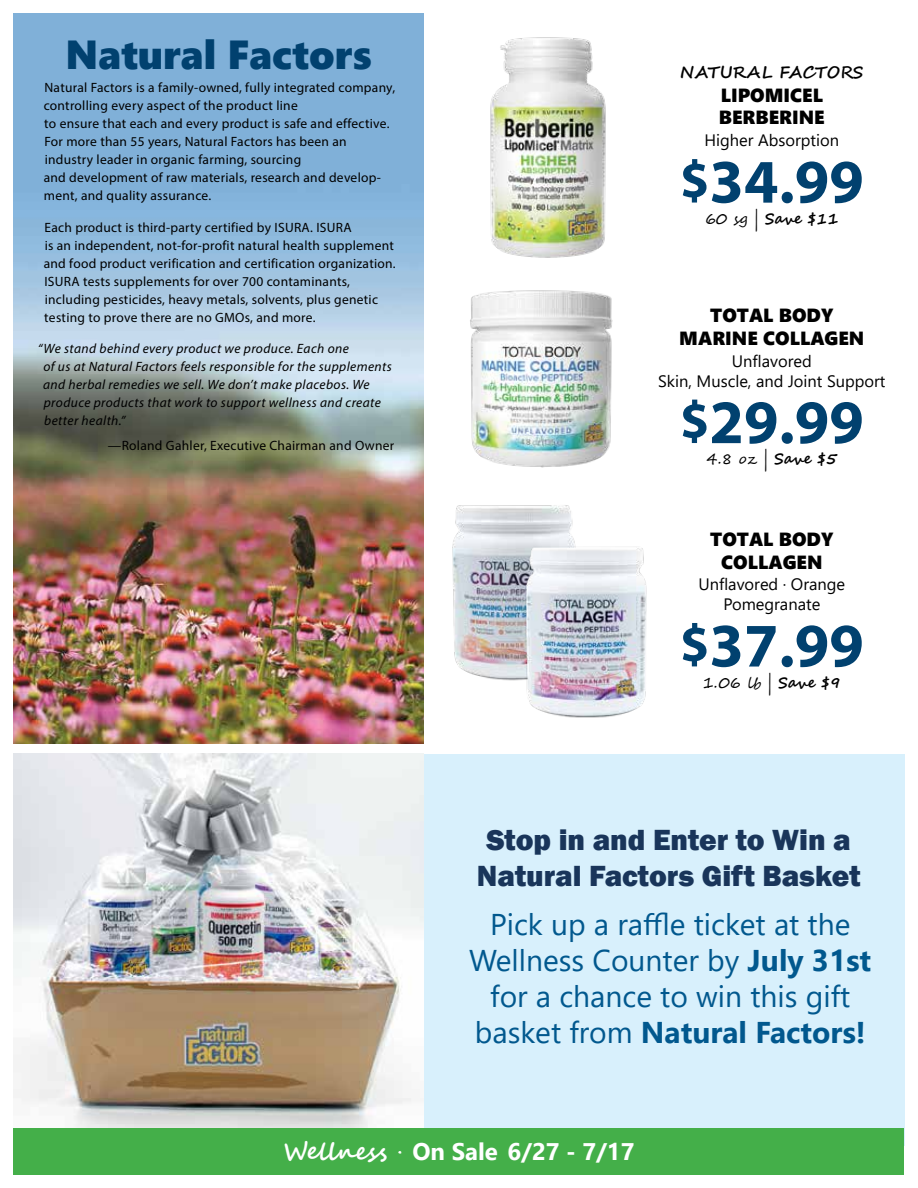
<style>
.page{position:relative;width:918px;height:1188px;background:#fff}
.page>*{position:absolute;margin:0;border:0;box-sizing:border-box;transform-origin:0 0}
.t1{font:700 62.25px "Myriad Pro";color:#01416f}
.t2{font:40.5px "Segoe UI Black";color:#01416f}
.t3{font:30px/36px "Segoe UI";color:#01588e;text-align:center}
.t4{font:800 30px/36px "Franklin Gothic";color:#19355a;text-align:center}
.t5{font:700 24px "Segoe UI";color:#fff}
.t6{font:19.05px/22.8px "Segoe UI Black";color:#000;text-align:center}
.t7{font:16.5px/19.8px "Segoe UI";color:#000;text-align:center}
.t8{font:700 16.5px "Segoe Script";color:#000}
.t9{font:15.3px "Segoe Script";color:#000}
.t10{font:700 15.3px "Segoe Script";color:#000}
.t11{font:13.5px/18px "Myriad Pro";letter-spacing:.02em;color:#000}
.t12{font:italic 13.5px/18px "Myriad Pro";letter-spacing:.03em;color:#000}
.s1{font-size:53.25px}
.s2{font-weight:400}
.s3{font-weight:700}
.s4{font-family:"Segoe Script"}
.s5{font-family:"Segoe Script";font-weight:400}
</style>
<div class="page">
<div style="left:424px;top:754px;width:480px;height:392px;background:#d8f0fc"></div>
<img style="left:14px;top:754px;width:410px;height:374px">
<img style="left:14px;top:14px;width:410px;height:730px">
<div style="left:14px;top:1128px;width:890px;height:46px;background:#44af49"></div>
<img style="left:470px;top:290px;width:143px;height:178px">
<img style="left:452px;top:505px;width:121px;height:176px">
<img style="left:490px;top:37px;width:116px;height:221px">
<img style="left:515px;top:534px;width:132px;height:184px">
<h2 class="t2" style="left:65px;top:25px;width:308px">Natural Factors</h2>
<p class="t11" style="left:44px;top:79px;width:353px">Natural Factors is a family-owned, fully integrated company, controlling every aspect of the product line<br>to ensure that each and every product is safe and effective.<br>For more than 55 years, Natural Factors has been an industry leader in organic farming, sourcing<br>and development of raw materials, research and develop&shy;ment, and quality assurance.</p>
<p class="t11" style="left:44px;top:218px;width:354px">Each product is third-party certified by ISURA. ISURA<br>is an independent, not-for-profit natural health supplement and food product verification and certification organization.<br>ISURA tests supplements for over 700 contaminants, including pesticides, heavy metals, solvents, plus genetic testing to prove there are no GMOs, and more.</p>
<p class="t12" style="left:43px;top:340px;width:350px;text-indent:-5px">“We stand behind every product we produce. Each one<br>of us at Natural Factors feels responsible for the supplements and herbal remedies we sell. We don’t make placebos. We produce products that work to support wellness and create better health.”</p>
<p class="t11" style="left:108px;top:436px;width:288px">—Roland Gahler, Executive Chairman and Owner</p>
<p class="t8" style="left:680px;top:59px;width:185px">NATURAL FACTORS</p>
<h3 class="t6" style="left:719px;top:82px;width:107px;text-align:left">LIPOMICEL<br>BERBERINE</h3>
<p class="t7" style="left:705px;top:129px;width:136px">Higher Absorption</p>
<h1 class="t1" style="left:680px;top:141px;width:185px"><span class="s1">$</span>34.99</h1>
<p class="t10" style="left:705px;top:206px;width:135px"><span class="s2">60 sg |</span> Save $11</p>
<h3 class="t6" style="left:679px;top:303px;width:187px">TOTAL BODY<br>MARINE COLLAGEN</h3>
<p class="t7" style="left:658px;top:350px;width:229px">Unflavored<br>Skin, Muscle, and Joint Support</p>
<h1 class="t1" style="left:680px;top:382px;width:185px"><span class="s1">$</span>29.99</h1>
<p class="t9" style="left:707px;top:447px;width:132px">4.8 oz | <span class="s3">Save $5</span></p>
<h3 class="t6" style="left:710px;top:526px;width:125px">TOTAL BODY<br>COLLAGEN</h3>
<p class="t7" style="left:698px;top:573px;width:148px">Unflavored · Orange<br>Pomegranate</p>
<h1 class="t1" style="left:680px;top:605px;width:185px"><span class="s1">$</span>37.99</h1>
<p class="t9" style="left:703px;top:670px;width:140px">1.06 lb | <span class="s3">Save $9</span></p>
<h3 class="t4" style="left:477px;top:822px;width:385px">Stop in and Enter to Win a<br>Natural Factors Gift Basket</h3>
<h3 class="t3" style="left:469px;top:903px;width:404px">Pick up a raffle ticket at the<br>Wellness Counter by <span class="s3">July 31st </span>for a chance to win this gift basket from <span class="s3">Natural Factors!</span></h3>
<h3 class="t5" style="left:283px;top:1129px;width:353px"><span class="s4">Wellness</span> <span class="s5">·</span> On Sale 6/27 - 7/17</h3>
</div>
